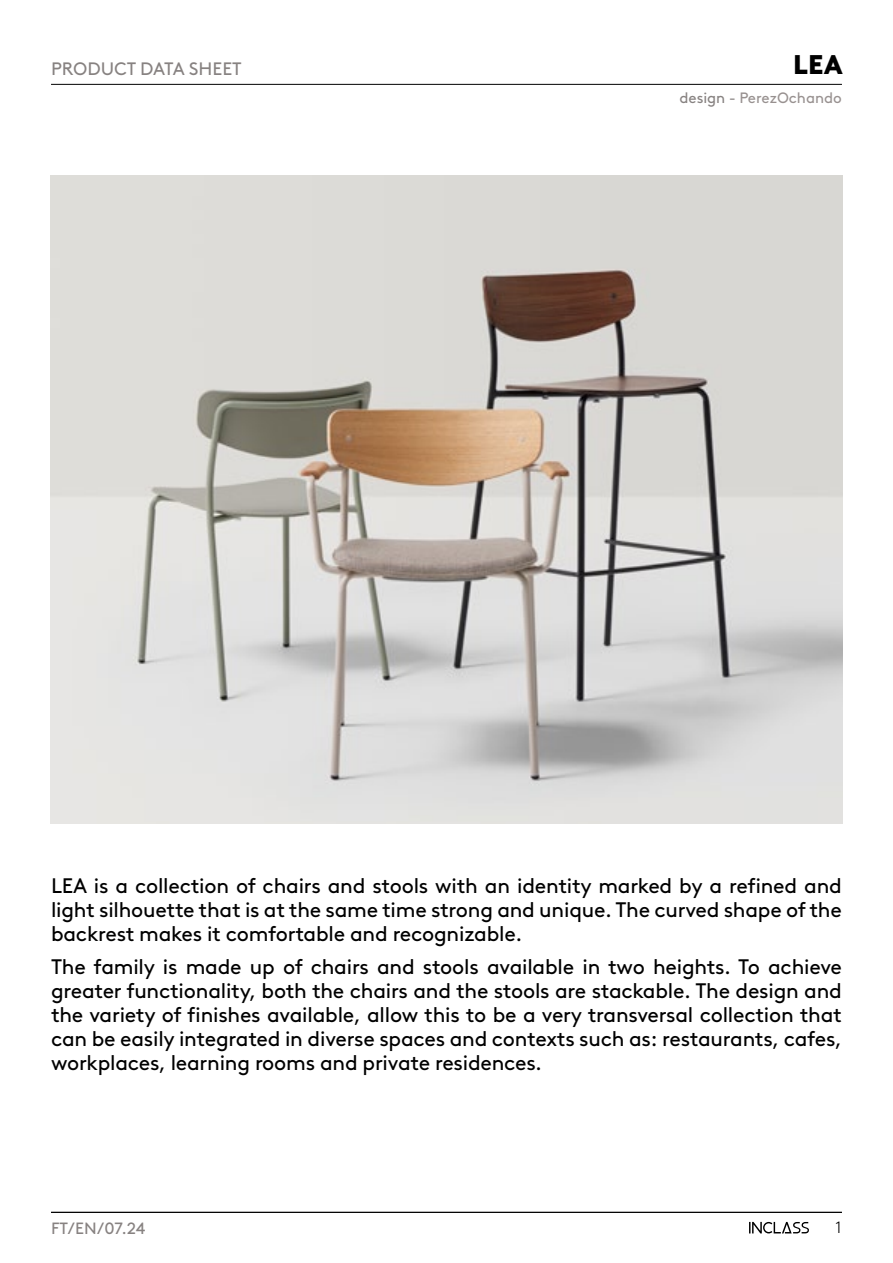
<style>
.page{position:relative;width:893px;height:1263px;background:#fff}
.page>*{position:absolute;margin:0;border:0;box-sizing:border-box;transform-origin:0 0}
.t1{font:900 27px "Brown LL";color:#000}
.t2{font:21px/24px "Brown LL";letter-spacing:-.01em;color:#000;text-align:justify}
.t3{font:18px "Brown LL";color:#878281}
.t4{font:16.35px "Brown LL";letter-spacing:-.005em;color:#878281}
.t5{font:300 16.35px "Brown LL";color:#000}
.t6{font:15px "Brown LL";color:#989190}
.s1{color:#878281}
</style>
<div class="page">
<hr style="left:51px;top:1212px;width:791px;height:1px;background:#000">
<svg style="left:749px;top:1222px;width:60px;height:11px"></svg>
<hr style="left:51px;top:84px;width:791px;height:1px;background:#000">
<img style="left:51px;top:176px;width:791px;height:648px">
<p class="t3" style="left:51px;top:55px;width:192px">PRODUCT DATA SHEET</p>
<p class="t1" style="left:793px;top:44px;width:51px">LEA</p>
<p class="t6" style="left:679px;top:86px;width:164px"><span class="s1">design -</span> PerezOchando</p>
<p class="t2" style="left:51px;top:872px;width:792px">LEA is a collection of chairs and stools with an identity marked by a refined and light silhouette that is at the same time strong and unique. The curved shape of the backrest makes it comfortable and recognizable.</p>
<p class="t2" style="left:51px;top:953px;width:792px">The family is made up of chairs and stools available in two heights. To achieve greater functionality, both the chairs and the stools are stackable. The design and the variety of finishes available, allow this to be a very transversal collection that can be easily integrated in diverse spaces and contexts such as: restaurants, cafes, workplaces, learning rooms and private residences.</p>
<p class="t4" style="left:51px;top:1216px;width:96px">FT/EN/07.24</p>
<p class="t5" style="left:836px;top:1216px;width:7px">1</p>
</div>
